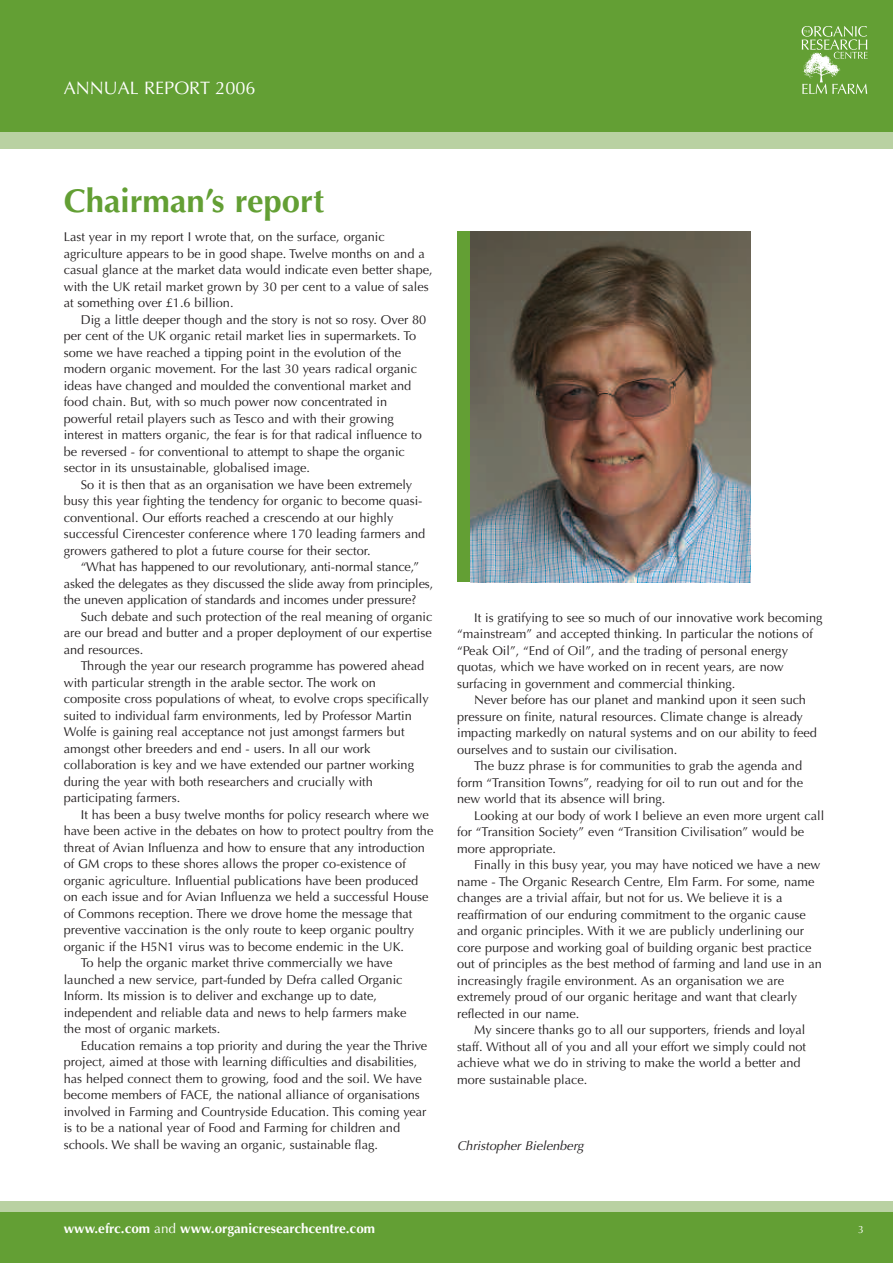
<style>
.page{position:relative;width:893px;height:1263px;background:#fff}
.page>*{position:absolute;margin:0;border:0;box-sizing:border-box;transform-origin:0 0}
.t1{font:700 33px "Optima";color:#639f34}
.t2{font:18px "Optima";color:#fff}
.t3{font:700 13.5px "Optima";color:#fff}
.t4{font:12.75px/16.5px "Optima";color:#231f20}
.t5{font:italic 12.75px "Optima";color:#231f20}
.t6{font:10.5px "Optima";color:#fff}
.s1{font-weight:400}
</style>
<div class="page">
<div style="left:0;top:131px;width:893px;height:18px;background:#b9d1a2"></div>
<div style="left:0;top:1201px;width:893px;height:41px;background:#b9d1a2"></div>
<div style="left:0;top:1212px;width:893px;height:51px;background:#639f34"></div>
<div style="left:0;top:0;width:893px;height:132px;background:#639f34"></div>
<svg style="left:802px;top:26px;width:65px;height:68px"></svg>
<div style="left:457px;top:232px;width:17px;height:350px;background:#639f34"></div>
<img style="left:470px;top:232px;width:281px;height:350px">
<h2 class="t2" style="left:64px;top:80px;width:193px">ANNUAL REPORT 2006</h2>
<h1 class="t1" style="left:64px;top:187px;width:262px">Chairman’s report</h1>
<p class="t4" style="left:64px;top:230px;width:370px">Last year in my report I wrote that, on the surface, organic agriculture appears to be in good shape. Twelve months on and a casual glance at the market data would indicate even better shape, with the UK retail market grown by 30 per cent to a value of sales at something over £1.6 billion.</p>
<p class="t4" style="left:64px;top:312px;width:364px;text-indent:17px">Dig a little deeper though and the story is not so rosy. Over 80 per cent of the UK organic retail market lies in supermarkets. To some we have reached a tipping point in the evolution of the modern organic movement. For the last 30 years radical organic ideas have changed and moulded the conventional market and food chain. But, with so much power now concentrated in powerful retail players such as Tesco and with their growing interest in matters organic, the fear is for that radical influence to be reversed - for conventional to attempt to shape the organic sector in its unsustainable, globalised image.</p>
<p class="t4" style="left:64px;top:477px;width:363px;text-indent:17px">So it is then that as an organisation we have been extremely busy this year fighting the tendency for organic to become quasi&shy;conventional. Our efforts reached a crescendo at our highly successful Cirencester conference where 170 leading farmers and growers gathered to plot a future course for their sector.</p>
<p class="t4" style="left:64px;top:560px;width:371px;text-indent:17px">“What has happened to our revolutionary, anti-normal stance,” asked the delegates as they discussed the slide away from principles, the uneven application of standards and incomes under pressure?</p>
<p class="t4" style="left:64px;top:609px;width:370px;text-align:justify;text-indent:17px">Such debate and such protection of the real meaning of organic are our bread and butter and a proper deployment of our expertise and resources.</p>
<p class="t4" style="left:64px;top:659px;width:367px;text-indent:17px">Through the year our research programme has powered ahead with particular strength in the arable sector. The work on composite cross populations of wheat, to evolve crops specifically suited to individual farm environments, led by Professor Martin Wolfe is gaining real acceptance not just amongst farmers but amongst other breeders and end - users. In all our work collaboration is key and we have extended our partner working during the year with both researchers and crucially with participating farmers.</p>
<p class="t4" style="left:81px;top:807px;width:349px">It has been a busy twelve months for policy research where we</p>
<p class="t4" style="left:64px;top:824px;width:371px">have been active in the debates on how to protect poultry from the</p>
<p class="t4" style="left:64px;top:840px;width:363px">threat of Avian Influenza and how to ensure that any introduction</p>
<p class="t4" style="left:64px;top:857px;width:344px">of GM crops to these shores allows the proper co-existence of</p>
<p class="t4" style="left:64px;top:873px;width:356px">organic agriculture. Influential publications have been produced</p>
<p class="t4" style="left:64px;top:890px;width:366px">on each issue and for Avian Influenza we held a successful House</p>
<p class="t4" style="left:64px;top:906px;width:350px">of Commons reception. There we drove home the message that</p>
<p class="t4" style="left:64px;top:923px;width:352px">preventive vaccination is the only route to keep organic poultry</p>
<p class="t4" style="left:64px;top:939px;width:342px">organic if the H5N1 virus was to become endemic in the UK.</p>
<p class="t4" style="left:81px;top:956px;width:313px">To help the organic market thrive commercially we have</p>
<p class="t4" style="left:64px;top:972px;width:340px">launched a new service, part-funded by Defra called Organic</p>
<p class="t4" style="left:64px;top:989px;width:315px">Inform. Its mission is to deliver and exchange up to date,</p>
<p class="t4" style="left:64px;top:1005px;width:344px">independent and reliable data and news to help farmers make</p>
<p class="t4" style="left:64px;top:1022px;width:158px">the most of organic markets.</p>
<p class="t4" style="left:81px;top:1038px;width:348px">Education remains a top priority and during the year the Thrive</p>
<p class="t4" style="left:64px;top:1055px;width:355px">project, aimed at those with learning difficulties and disabilities,</p>
<p class="t4" style="left:64px;top:1071px;width:360px">has helped connect them to growing, food and the soil. We have</p>
<p class="t4" style="left:64px;top:1088px;width:358px">become members of FACE, the national alliance of organisations</p>
<p class="t4" style="left:64px;top:1104px;width:364px">involved in Farming and Countryside Education. This coming year</p>
<p class="t4" style="left:64px;top:1121px;width:338px">is to be a national year of Food and Farming for children and</p>
<p class="t4" style="left:64px;top:1137px;width:316px">schools. We shall be waving an organic, sustainable flag.</p>
<p class="t4" style="left:457px;top:610px;width:367px;text-indent:17px">It is gratifying to see so much of our innovative work becoming “mainstream” and accepted thinking. In particular the notions of “Peak Oil”, “End of Oil”, and the trading of personal energy quotas, which we have worked on in recent years, are now surfacing in government and commercial thinking.</p>
<p class="t4" style="left:457px;top:693px;width:361px;text-indent:17px">Never before has our planet and mankind upon it seen such pressure on finite, natural resources. Climate change is already impacting markedly on natural systems and on our ability to feed ourselves and to sustain our civilisation.</p>
<p class="t4" style="left:457px;top:759px;width:347px;text-align:justify;text-indent:17px">The buzz phrase is for communities to grab the agenda and form “Transition Towns”, readying for oil to run out and for the new world that its absence will bring.</p>
<p class="t4" style="left:457px;top:808px;width:369px;text-indent:17px">Looking at our body of work I believe an even more urgent call for “Transition Society” even “Transition Civilisation” would be more appropriate.</p>
<p class="t4" style="left:457px;top:858px;width:366px;text-indent:17px">Finally in this busy year, you may have noticed we have a new name - The Organic Research Centre, Elm Farm. For some, name changes are a trivial affair, but not for us. We believe it is a reaffirmation of our enduring commitment to the organic cause and organic principles. With it we are publicly underlining our core purpose and working goal of building organic best practice out of principles as the best method of farming and land use in an increasingly fragile environment. As an organisation we are extremely proud of our organic heritage and want that clearly reflected in our name.</p>
<p class="t4" style="left:457px;top:1023px;width:350px;text-indent:17px">My sincere thanks go to all our supporters, friends and loyal staff. Without all of you and all your effort we simply could not achieve what we do in striving to make the world a better and more sustainable place.</p>
<p class="t5" style="left:457px;top:1140px;width:128px">Christopher Bielenberg</p>
<p class="t3" style="left:64px;top:1223px;width:313px">www.efrc.com <span class="s1">and</span> www.organicresearchcentre.com</p>
<p class="t6" style="left:858px;top:1225px;width:7px">3</p>
</div>
